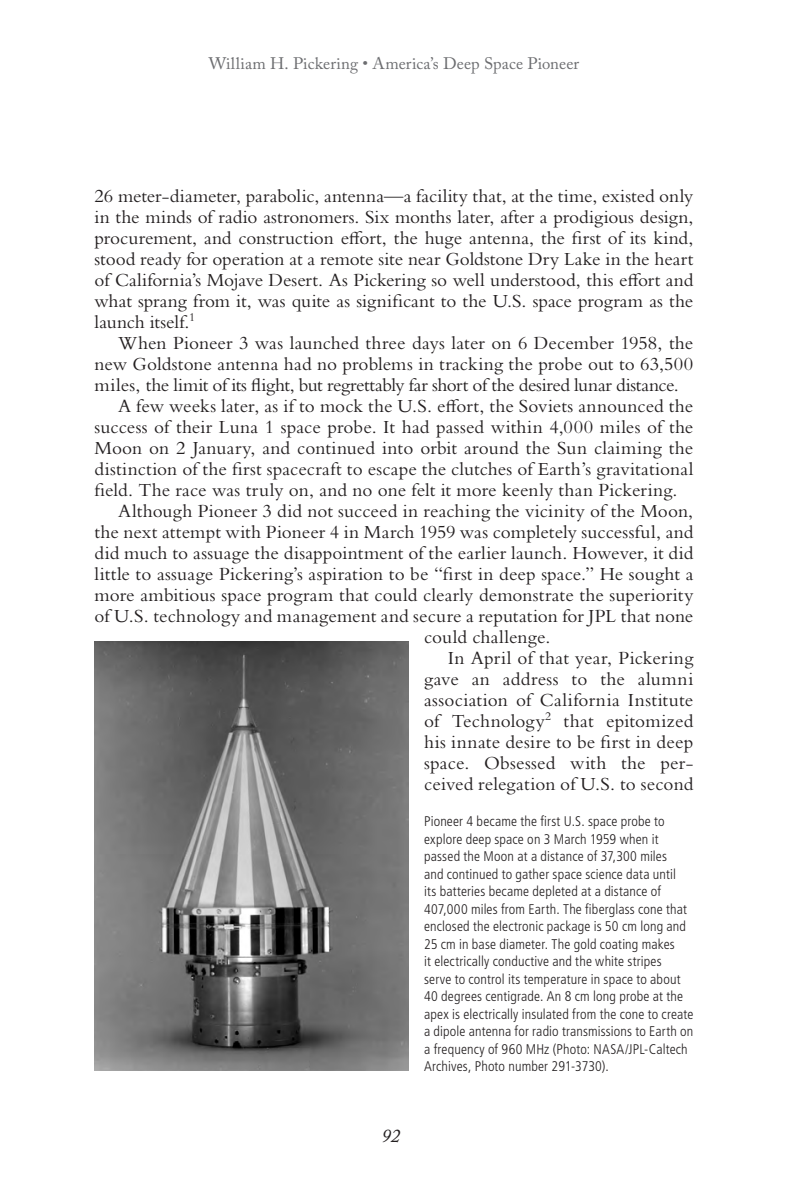
<style>
.page{position:relative;width:788px;height:1197px;background:#fff}
.page>*{position:absolute;margin:0;border:0;box-sizing:border-box;transform-origin:0 0}
.t1{font:19.25px/21px "Bembo Std";letter-spacing:.005em;color:#231f20;text-align:justify}
.t2{font:italic 19.25px "Adobe Caslon Pro";color:#231f20}
.t3{font:16.62px "Adobe Caslon Pro";letter-spacing:.01em;color:#6c6d70}
.t4{font:300 condensed 14px/17.5px "Frutiger LT Std";letter-spacing:.01em;color:#231f20}
.BibEntry{font:12.25px "Bembo Std";color:#231f20}
</style>
<div class="page">
<img style="left:94px;top:641px;width:314px;height:430px">
<p class="t3" style="left:209px;top:53px;width:372px">William H. Pickering • America’s Deep Space Pioneer</p>
<p class="t1" style="left:94px;top:185px;width:600px">26 meter-diameter, parabolic, antenna—a facility that, at the time, existed only in the minds of radio astronomers. Six months later, after a prodigious design, procurement, and construction effort, the huge antenna, the first of its kind, stood ready for operation at a remote site near Goldstone Dry Lake in the heart of California’s Mojave Desert. As Pickering so well understood, this effort and what sprang from it, was quite as significant to the U.S. space program as the launch itself.</p>
<p class="BibEntry" style="left:189px;top:310px;width:7px">1</p>
<p class="t1" style="left:95px;top:332px;width:600px;text-indent:24px">When Pioneer 3 was launched three days later on 6 December 1958, the new Goldstone antenna had no problems in tracking the probe out to 63,500 miles, the limit of its flight, but regrettably far short of the desired lunar distance.</p>
<p class="t1" style="left:95px;top:395px;width:600px;text-indent:24px">A few weeks later, as if to mock the U.S. effort, the Soviets announced the success of their Luna 1 space probe. It had passed within 4,000 miles of the Moon on 2 January, and continued into orbit around the Sun claiming the distinction of the first spacecraft to escape the clutches of Earth’s gravitational field. The race was truly on, and no one felt it more keenly than Pickering.</p>
<p class="t1" style="left:118px;top:500px;width:576px">Although Pioneer 3 did not succeed in reaching the vicinity of the Moon,</p>
<p class="t1" style="left:95px;top:521px;width:600px">the next attempt with Pioneer 4 in March 1959 was completely successful, and</p>
<p class="t1" style="left:95px;top:542px;width:600px">did much to assuage the disappointment of the earlier launch. However, it did</p>
<p class="t1" style="left:95px;top:563px;width:600px">little to assuage Pickering’s aspiration to be “first in deep space.” He sought a</p>
<p class="t1" style="left:95px;top:584px;width:600px">more ambitious space program that could clearly demonstrate the superiority</p>
<p class="t1" style="left:95px;top:605px;width:600px">of U.S. technology and management and secure a reputation for JPL that none</p>
<p class="t1" style="left:424px;top:626px;width:128px">could challenge.</p>
<p class="t1" style="left:424px;top:647px;width:271px;text-indent:24px">In April of that year, Pickering gave an address to the alumni association of California Institute of Technology</p>
<p class="BibEntry" style="left:545px;top:709px;width:7px">2</p>
<p class="t1" style="left:424px;top:710px;width:271px;text-indent:139px">that epitomized his innate desire to be first in deep space. Obsessed with the per&shy;ceived relegation of U.S. to second</p>
<p class="t4" style="left:424px;top:813px;width:271px">Pioneer 4 became the first U.S. space probe to explore deep space on 3 March 1959 when it passed the Moon at a distance of 37,300 miles<br>and continued to gather space science data until<br>its batteries became depleted at a distance of 407,000 miles from Earth. The fiberglass cone that enclosed the electronic package is 50 cm long and 25 cm in base diameter. The gold coating makes<br>it electrically conductive and the white stripes<br>serve to control its temperature in space to about 40 degrees centigrade. An 8 cm long probe at the apex is electrically insulated from the cone to create a dipole antenna for radio transmissions to Earth on a frequency of 960 MHz (Photo: NASA/JPL-Caltech Archives, Photo number 291-3730).</p>
<p class="t2" style="left:381px;top:1124px;width:20px">92</p>
</div>
